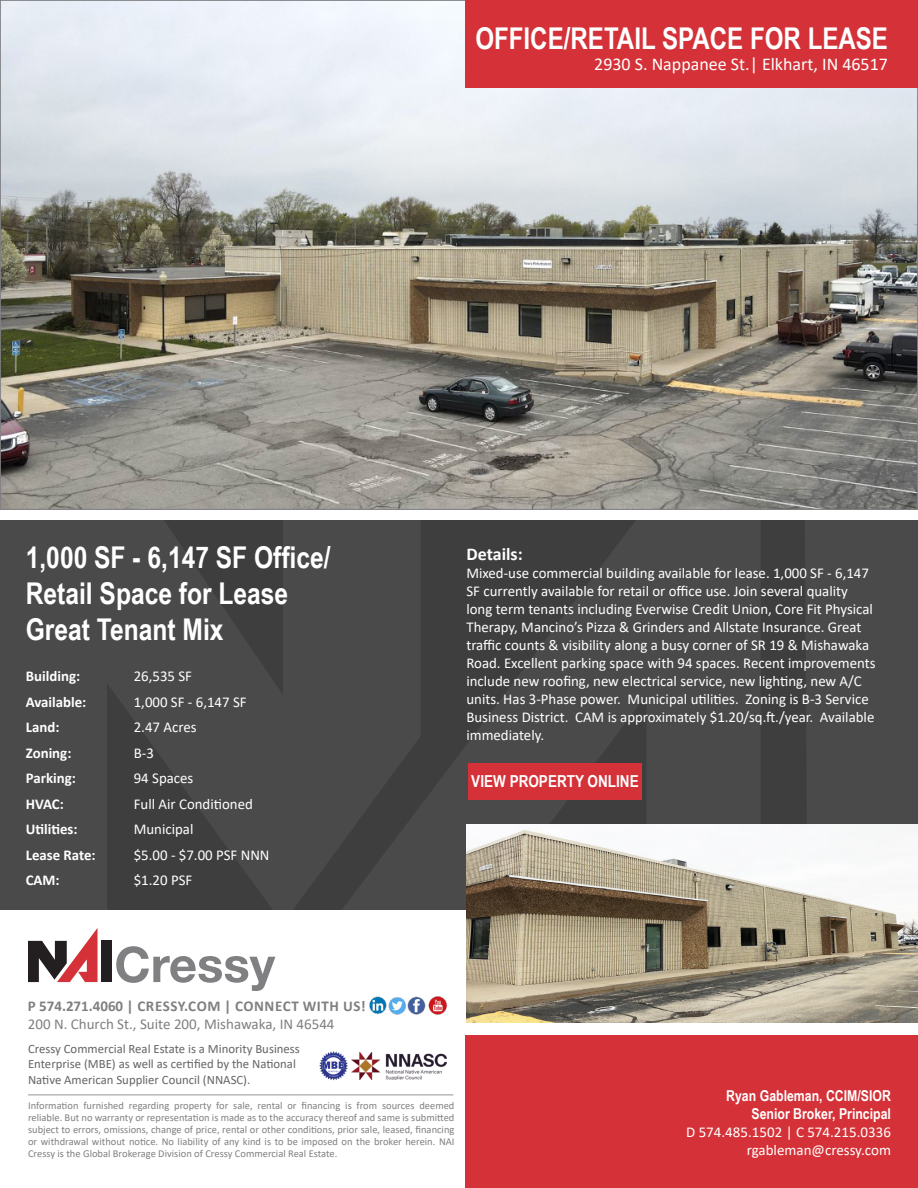
<style>
.page{position:relative;width:918px;height:1188px;background:#fff}
.page>*{position:absolute;margin:0;border:0;box-sizing:border-box;transform-origin:0 0}
.t1{font:700 30px/36px "Arial Narrow";color:#fff}
.t2{font:18px "Calibri";color:#fff}
.snapshot_data{font:700 18px "Calibri";color:#fff}
.snapshot_data-2{font:700 16.5px "Arial Narrow";color:#fff}
.snapshot_data-3{font:15px/18px "Calibri";color:#fff}
.snapshot_data-4{font:700 15px "Calibri";color:#fff}
.t3{font:700 15px "Arial Narrow";color:#fff}
.t4{font:15px "Calibri";color:#808083}
.t5{font:700 15px "Calibri";letter-spacing:.035em;color:#808083}
.t6{font:12.75px/15.3px "Calibri";color:#656367}
.footnote{font:10.5px/12px "Calibri";color:#808083;text-align:justify}
</style>
<div class="page">
<img style="left:2px;top:2px;width:914px;height:506px">
<div style="left:466px;top:0;width:452px;height:87px;background:#d43238"></div>
<img style="left:0;top:520px;width:918px;height:390px">
<div style="left:466px;top:1035px;width:452px;height:153px;background:#d43238"></div>
<img style="left:466px;top:825px;width:452px;height:197px">
<div style="left:468px;top:763px;width:174px;height:36px;background:#d43238"></div>
<div style="left:101px;top:941px;width:11px;height:41px;background:#231f20"></div>
<svg style="left:28px;top:928px;width:70px;height:54px"></svg>
<svg style="left:116px;top:946px;width:159px;height:45px"></svg>
<img style="left:369px;top:996px;width:79px;height:19px">
<img style="left:319px;top:1051px;width:29px;height:30px">
<img style="left:352px;top:1052px;width:94px;height:27px">
<hr style="left:28px;top:1095px;width:425px;height:1px;background:#939598">
<h1 class="t1" style="left:475px;top:19px;width:414px">OFFICE/RETAIL SPACE FOR LEASE</h1>
<p class="t2" style="left:594px;top:52px;width:295px">2930 S. Nappanee St.| Elkhart, IN 46517</p>
<p class="t1" style="left:26px;top:538px;width:306px">1,000 SF - 6,147 SF Office/<br>Retail Space for Lease</p>
<p class="t1" style="left:26px;top:610px;width:199px">Great Tenant Mix</p>
<p class="snapshot_data-4" style="left:26px;top:666px;width:56px">Building:</p>
<p class="snapshot_data-3" style="left:134px;top:667px;width:60px">26,535 SF</p>
<p class="snapshot_data-4" style="left:26px;top:691px;width:62px">Available:</p>
<p class="snapshot_data-3" style="left:134px;top:692px;width:114px">1,000 SF - 6,147 SF</p>
<p class="snapshot_data-4" style="left:26px;top:717px;width:35px">Land:</p>
<p class="snapshot_data-3" style="left:134px;top:718px;width:64px">2.47 Acres</p>
<p class="snapshot_data-4" style="left:26px;top:742px;width:47px">Zoning:</p>
<p class="snapshot_data-3" style="left:134px;top:743px;width:22px">B-3</p>
<p class="snapshot_data-4" style="left:26px;top:768px;width:52px">Parking:</p>
<p class="snapshot_data-3" style="left:134px;top:769px;width:61px">94 Spaces</p>
<p class="snapshot_data-4" style="left:26px;top:793px;width:40px">HVAC:</p>
<p class="snapshot_data-3" style="left:134px;top:794px;width:121px">Full Air Conditioned</p>
<p class="snapshot_data-4" style="left:26px;top:819px;width:53px">Utilities:</p>
<p class="snapshot_data-3" style="left:134px;top:820px;width:61px">Municipal</p>
<p class="snapshot_data-4" style="left:26px;top:844px;width:71px">Lease Rate:</p>
<p class="snapshot_data-3" style="left:134px;top:845px;width:137px">$5.00 - $7.00 PSF NNN</p>
<p class="snapshot_data-4" style="left:26px;top:870px;width:35px">CAM:</p>
<p class="snapshot_data-3" style="left:134px;top:871px;width:60px">$1.20 PSF</p>
<p class="snapshot_data" style="left:466px;top:541px;width:58px">Details:</p>
<p class="snapshot_data-3" style="left:466px;top:563px;width:411px">Mixed-use commercial building available for lease. 1,000 SF - 6,147<br>SF currently available for retail or office use. Join several quality long term tenants including Everwise Credit Union, Core Fit Physical Therapy, Mancino’s Pizza &amp; Grinders and Allstate Insurance. Great traffic counts &amp; visibility along a busy corner of SR 19 &amp; Mishawaka Road. Excellent parking space with 94 spaces. Recent improvements include new roofing, new electrical service, new lighting, new A/C units. Has 3-Phase power. Municipal utilities. Zoning is B-3 Service Business District. CAM is approximately $1.20/sq.ft./year. Available immediately.</p>
<p class="snapshot_data-2" style="left:471px;top:769px;width:169px">VIEW PROPERTY ONLINE</p>
<p class="t5" style="left:28px;top:996px;width:339px">P 574.271.4060 | CRESSY.COM | CONNECT WITH US!</p>
<p class="t4" style="left:28px;top:1014px;width:308px">200 N. Church St., Suite 200, Mishawaka, IN 46544</p>
<p class="t6" style="left:28px;top:1041px;width:273px">Cressy Commercial Real Estate is a Minority Business<br>Enterprise (MBE) as well as certified by the National<br>Native American Supplier Council (NNASC).</p>
<p class="footnote" style="left:28px;top:1099px;width:428px">Information furnished regarding property for sale, rental or financing is from sources deemed reliable. But no warranty or representation is made as to the accuracy thereof and same is submitted subject to errors, omissions, change of price, rental or other conditions, prior sale, leased, financing or withdrawal without notice. No liability of any kind is to be imposed on the broker herein. NAI Cressy is the Global Brokerage Division of Cressy Commercial Real Estate.</p>
<p class="t3" style="left:726px;top:1084px;width:166px">Ryan Gableman, CCIM/SIOR</p>
<p class="t3" style="left:752px;top:1102px;width:141px">Senior Broker, Principal</p>
<p class="snapshot_data-3" style="left:686px;top:1123px;width:206px">D 574.485.1502 | C 574.215.0336</p>
<p class="snapshot_data-3" style="left:747px;top:1141px;width:146px">rgableman@cressy.com</p>
</div>
